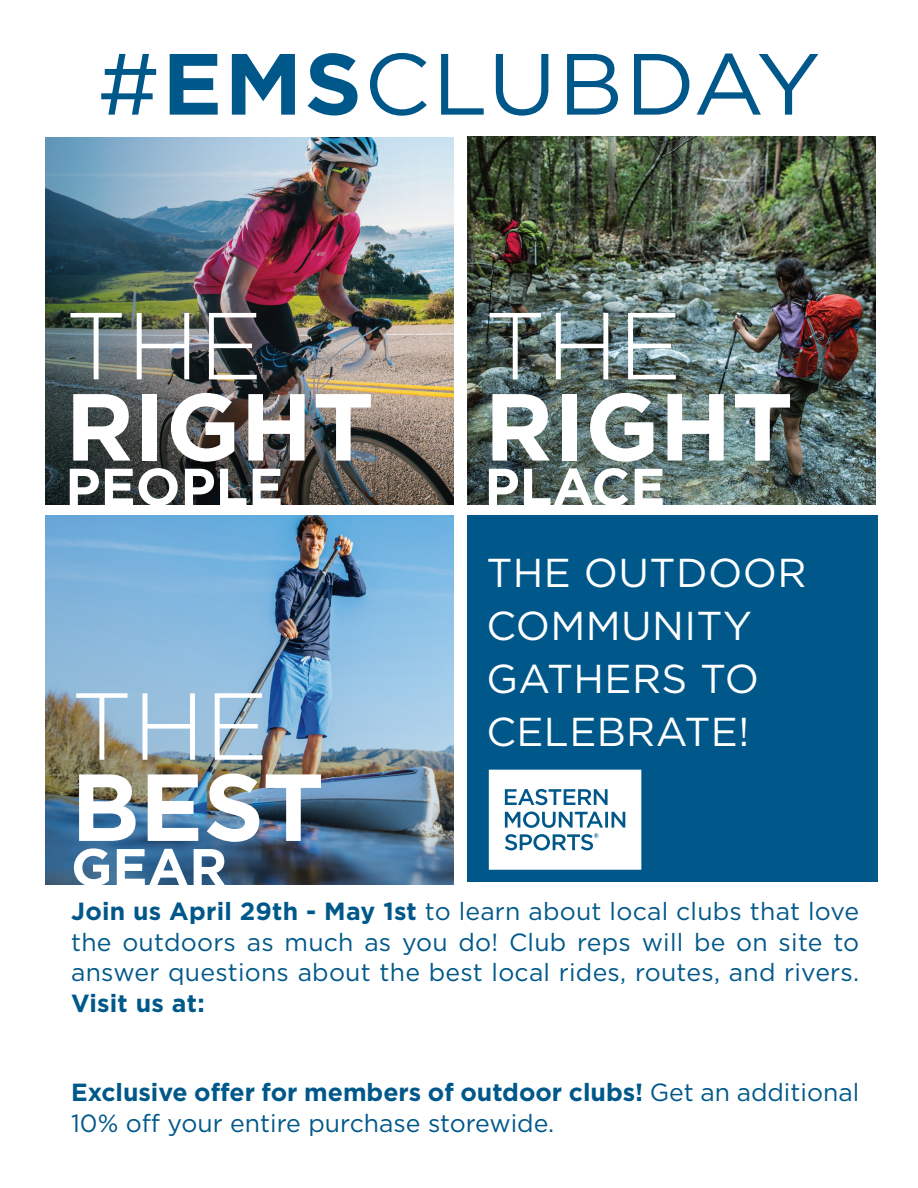
<style>
.page{position:relative;width:918px;height:1188px;background:#fff}
.page>*{position:absolute;margin:0;border:0;box-sizing:border-box;transform-origin:0 0}
.t1{font:700 94.95px "Gotham";color:#fff}
.t2{font:300 94.95px "Gotham";color:#fff}
.t3{font:86.7px "Gotham";letter-spacing:.01em;color:#00588a;scale:1.04 1}
.t4{font:700 52.65px "Gotham";color:#fff}
.t5{font:40.35px/52.9px "Gotham";letter-spacing:.01em;color:#fff}
.t6{font:24.75px/30.6px "Gotham";letter-spacing:.01em;color:#00588a;text-align:justify}
.s1{font-weight:700}
</style>
<div class="page">
<div style="left:467px;top:516px;width:410px;height:366px;background:#00588a"></div>
<img style="left:467px;top:136px;width:408px;height:369px">
<img style="left:45px;top:516px;width:408px;height:368px">
<img style="left:45px;top:137px;width:408px;height:368px">
<svg style="left:489px;top:770px;width:152px;height:100px;background:#dae7ee"></svg>
<p class="t3" style="left:97px;top:28px;width:697px">#<span class="s1">EMS</span>CLUBDAY</p>
<p class="t2" style="left:65px;top:286px;width:199px">THE</p>
<p class="t1" style="left:65px;top:364px;width:310px">RIGHT</p>
<p class="t4" style="left:65px;top:452px;width:220px">PEOPLE</p>
<p class="t2" style="left:71px;top:666px;width:199px">THE</p>
<p class="t1" style="left:71px;top:744px;width:255px">BEST</p>
<p class="t4" style="left:71px;top:832px;width:158px">GEAR</p>
<p class="t2" style="left:484px;top:286px;width:199px">THE</p>
<p class="t1" style="left:484px;top:364px;width:310px">RIGHT</p>
<p class="t4" style="left:484px;top:452px;width:183px">PLACE</p>
<p class="t5" style="left:486px;top:546px;width:322px">THE OUTDOOR<br>COMMUNITY<br>GATHERS TO<br>CELEBRATE!</p>
<p class="t6" style="left:71px;top:895px;width:790px"><span class="s1">Join us April 29th - May 1st</span> to learn about local clubs that love the outdoors as much as you do! Club reps will be on site to answer questions about the best local rides, routes, and rivers.<br><span class="s1">Visit us at:</span></p>
<p class="t6" style="left:71px;top:1076px;width:790px"><span class="s1">Exclusive offer for members of outdoor clubs!</span> Get an additional<br>10% off your entire purchase storewide.</p>
</div>
